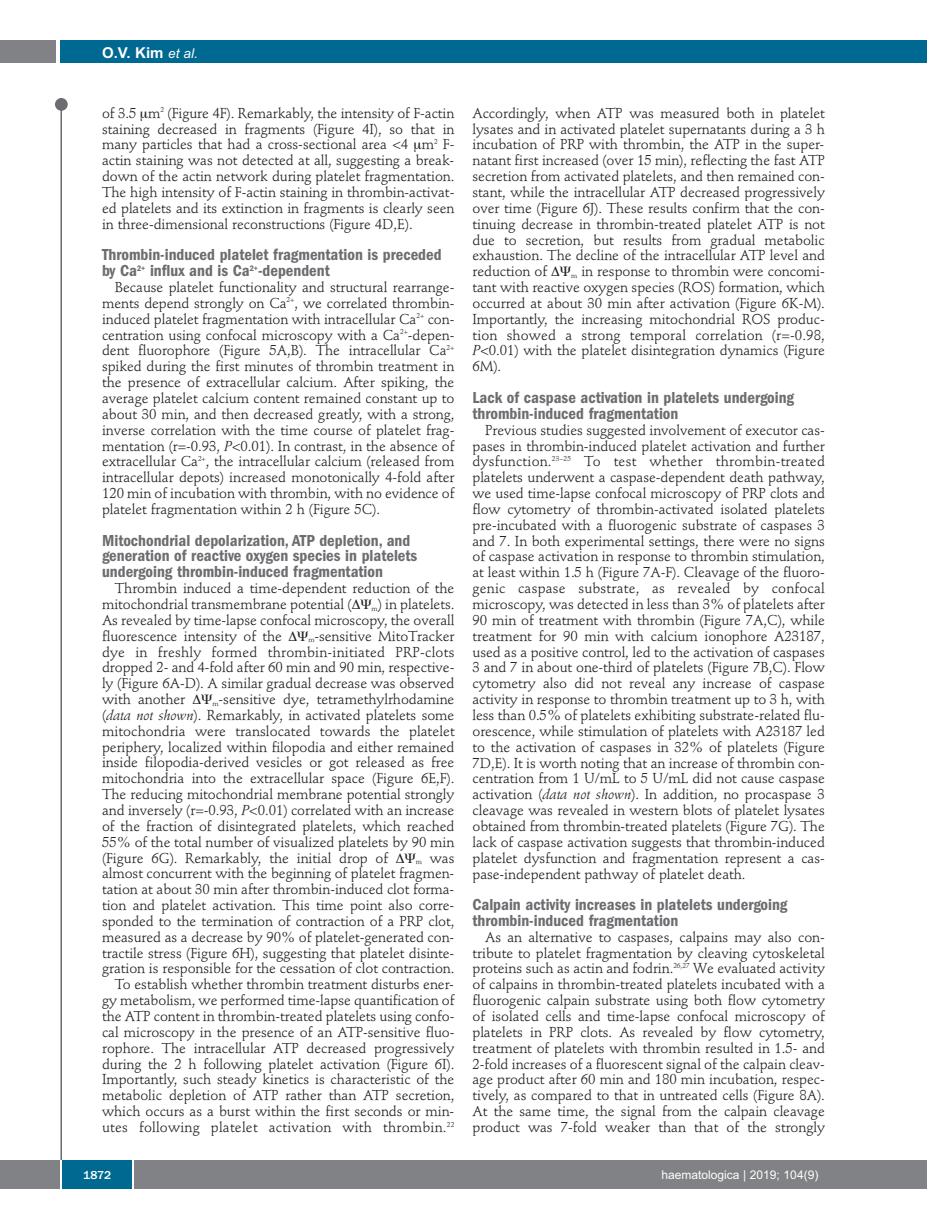
<style>
.page{position:relative;width:927px;height:1225px;background:#fff}
.page>*{position:absolute;margin:0;border:0;box-sizing:border-box;transform-origin:0 0}
.t1{font:600 condensed 16.5px/15.9px "Franklin Gothic";color:#6c6d70}
.t2{font:700 15px "Arial";color:#fff}
.t3{font:14.25px/15.9px "Stempel Schneidler";letter-spacing:-.005em;color:#231f20;text-align:justify}
.t4{font:12px "Arial";color:#fff}
.t5{font:500 12px "Franklin Gothic";color:#fff}
.s1{font-weight:400;font-style:italic;font-size:13.5px}
.s2{font-style:italic}
</style>
<div class="page">
<div style="left:911px;top:40px;width:16px;height:22px;background:#006991"></div>
<div style="left:910px;top:1160px;width:17px;height:28px;background:#808285"></div>
<div style="left:55px;top:98px;width:13px;height:13px;background:#6c6d70;border-radius:50%"></div>
<hr style="left:60px;top:101px;width:2px;height:1061px;background:#6c6d70">
<div style="left:60px;top:40px;width:852px;height:22px;background:#006991"></div>
<div style="left:0;top:40px;width:56px;height:22px;background:#808285"></div>
<div style="left:0;top:1160px;width:911px;height:28px;background:#808285"></div>
<div style="left:62px;top:1160px;width:71px;height:28px;background:#006991"></div>
<hr style="left:60px;top:1160px;width:2px;height:28px;background:#fff">
<svg style="left:133px;top:1160px;width:1px;height:28px"></svg>
<p class="t2" style="left:102px;top:44px;width:97px">O.V. Kim <span class="s1">et al.</span></p>
<p class="t3" style="left:102px;top:106px;width:354px">of 3.5 m<sup>2</sup> (Figure 4F). Remarkably, the intensity of F-actin staining decreased in fragments (Figure 4I), so that in many particles that had a cross-sectional area &lt;4 m<sup>2</sup> F&shy;actin staining was not detected at all, suggesting a break&shy;down of the actin network during platelet fragmentation.<br>The high intensity of F-actin staining in thrombin-activat&shy;ed platelets and its extinction in fragments is clearly seen in three-dimensional reconstructions (Figure 4D,E).</p>
<p class="t1" style="left:102px;top:248px;width:341px">Thrombin-induced platelet fragmentation is preceded by Ca<sup>2+</sup> influx and is Ca<sup>2+</sup>-dependent</p>
<p class="t3" style="left:102px;top:280px;width:354px;text-indent:13px">Because platelet functionality and structural rearrange&shy;ments depend strongly on Ca<sup>2+</sup>, we correlated thrombin&shy;induced platelet fragmentation with intracellular Ca<sup>2+</sup> con&shy;centration using confocal microscopy with a Ca<sup>2+</sup>-depen&shy;dent fluorophore (Figure 5A,B). The intracellular Ca<sup>2+ </sup>spiked during the first minutes of thrombin treatment in the presence of extracellular calcium. After spiking, the average platelet calcium content remained constant up to about 30 min, and then decreased greatly, with a strong, inverse correlation with the time course of platelet frag&shy;mentation (r=-0.93, <span class="s2">P</span>&lt;0.01). In contrast, in the absence of extracellular Ca<sup>2+</sup>, the intracellular calcium (released from intracellular depots) increased monotonically 4-fold after 120 min of incubation with thrombin, with no evidence of platelet fragmentation within 2 h (Figure 5C).</p>
<p class="t1" style="left:102px;top:533px;width:317px">Mitochondrial depolarization, ATP depletion, and generation of reactive oxygen species in platelets undergoing thrombin-induced fragmentation</p>
<p class="t3" style="left:102px;top:581px;width:354px;text-indent:13px">Thrombin induced a time-dependent reduction of the mitochondrial transmembrane potential (</p>
<p class="t3" style="left:102px;top:597px;width:354px;text-indent:270px"><sub>m</sub>) in platelets.<br>As revealed by time-lapse confocal microscopy, the overall fluorescence intensity of the</p>
<p class="t3" style="left:102px;top:629px;width:354px;text-indent:206px"><sub>m</sub>-sensitive MitoTracker dye in freshly formed thrombin-initiated PRP-clots dropped 2- and 4-fold after 60 min and 90 min, respective&shy;ly (Figure 6A-D). A similar gradual decrease was observed with another</p>
<p class="t3" style="left:102px;top:692px;width:354px;text-indent:110px"><sub>m</sub>-sensitive dye, tetramethylrhodamine (<span class="s2">data not shown</span>). Remarkably, in activated platelets some mitochondria were translocated towards the platelet periphery, localized within filopodia and either remained inside filopodia-derived vesicles or got released as free mitochondria into the extracellular space (Figure 6E,F).<br>The reducing mitochondrial membrane potential strongly and inversely (r=-0.93, <span class="s2">P</span>&lt;0.01) correlated with an increase of the fraction of disintegrated platelets, which reached 55% of the total number of visualized platelets by 90 min (Figure 6G). Remarkably, the initial drop of</p>
<p class="t3" style="left:102px;top:851px;width:354px;text-align:right"><sub>m</sub> was<br>almost concurrent with the beginning of platelet fragmen&shy;tation at about 30 min after thrombin-induced clot forma&shy;tion and platelet activation. This time point also corre&shy;sponded to the termination of contraction of a PRP clot, measured as a decrease by 90% of platelet-generated con&shy;tractile stress (Figure 6H), suggesting that platelet disinte&shy;gration is responsible for the cessation of clot contraction.<br>To establish whether thrombin treatment disturbs ener&shy;gy metabolism, we performed time-lapse quantification of the ATP content in thrombin-treated platelets using confo&shy;cal microscopy in the presence of an ATP-sensitive fluo&shy;rophore. The intracellular ATP decreased progressively during the 2 h following platelet activation (Figure 6I).<br>Importantly, such steady kinetics is characteristic of the metabolic depletion of ATP rather than ATP secretion, which occurs as a burst within the first seconds or min&shy;utes following platelet activation with thrombin.<sup>22</sup></p>
<p class="t3" style="left:472px;top:106px;width:354px">Accordingly, when ATP was measured both in platelet lysates and in activated platelet supernatants during a 3 h incubation of PRP with thrombin, the ATP in the super&shy;natant first increased (over 15 min), reflecting the fast ATP secretion from activated platelets, and then remained con&shy;stant, while the intracellular ATP decreased progressively over time (Figure 6J). These results confirm that the con&shy;tinuing decrease in thrombin-treated platelet ATP is not due to secretion, but results from gradual metabolic exhaustion. The decline of the intracellular ATP level and reduction of</p>
<p class="t3" style="left:472px;top:265px;width:354px;text-indent:99px"><sub>m</sub> in response to thrombin were concomi&shy;tant with reactive oxygen species (ROS) formation, which occurred at about 30 min after activation (Figure 6K-M).<br>Importantly, the increasing mitochondrial ROS produc&shy;tion showed a strong temporal correlation (r=-0.98, <span class="s2">P</span>&lt;0.01) with the platelet disintegration dynamics (Figure 6M).</p>
<p class="t1" style="left:472px;top:391px;width:323px">Lack of caspase activation in platelets undergoing thrombin-induced fragmentation</p>
<p class="t3" style="left:472px;top:423px;width:354px;text-indent:13px">Previous studies suggested involvement of executor cas&shy;pases in thrombin-induced platelet activation and further dysfunction.<sup>23–25</sup> To test whether thrombin-treated platelets underwent a caspase-dependent death pathway, we used time-lapse confocal microscopy of PRP clots and flow cytometry of thrombin-activated isolated platelets pre-incubated with a fluorogenic substrate of caspases 3 and 7. In both experimental settings, there were no signs of caspase activation in response to thrombin stimulation, at least within 1.5 h (Figure 7A-F). Cleavage of the fluoro&shy;genic caspase substrate, as revealed by confocal microscopy, was detected in less than 3% of platelets after 90 min of treatment with thrombin (Figure 7A,C), while treatment for 90 min with calcium ionophore A23187, used as a positive control, led to the activation of caspases 3 and 7 in about one-third of platelets (Figure 7B,C). Flow cytometry also did not reveal any increase of caspase activity in response to thrombin treatment up to 3 h, with less than 0.5% of platelets exhibiting substrate-related flu&shy;orescence, while stimulation of platelets with A23187 led to the activation of caspases in 32% of platelets (Figure 7D,E). It is worth noting that an increase of thrombin con&shy;centration from 1 U/mL to 5 U/mL did not cause caspase activation (<span class="s2">data not shown</span>). In addition, no procaspase 3 cleavage was revealed in western blots of platelet lysates obtained from thrombin-treated platelets (Figure 7G). The lack of caspase activation suggests that thrombin-induced platelet dysfunction and fragmentation represent a cas&shy;pase-independent pathway of platelet death.</p>
<p class="t1" style="left:472px;top:898px;width:317px">Calpain activity increases in platelets undergoing thrombin-induced fragmentation</p>
<p class="t3" style="left:472px;top:930px;width:354px;text-indent:13px">As an alternative to caspases, calpains may also con&shy;tribute to platelet fragmentation by cleaving cytoskeletal proteins such as actin and fodrin.<sup>26,27</sup> We evaluated activity of calpains in thrombin-treated platelets incubated with a fluorogenic calpain substrate using both flow cytometry of isolated cells and time-lapse confocal microscopy of platelets in PRP clots. As revealed by flow cytometry, treatment of platelets with thrombin resulted in 1.5- and 2-fold increases of a fluorescent signal of the calpain cleav&shy;age product after 60 min and 180 min incubation, respec&shy;tively, as compared to that in untreated cells (Figure 8A).<br>At the same time, the signal from the calpain cleavage product was 7-fold weaker than that of the strongly</p>
<p class="t5" style="left:83px;top:1167px;width:30px">1872</p>
<p class="t4" style="left:661px;top:1167px;width:158px">haematologica | 2019; 104(9)</p>
</div>
